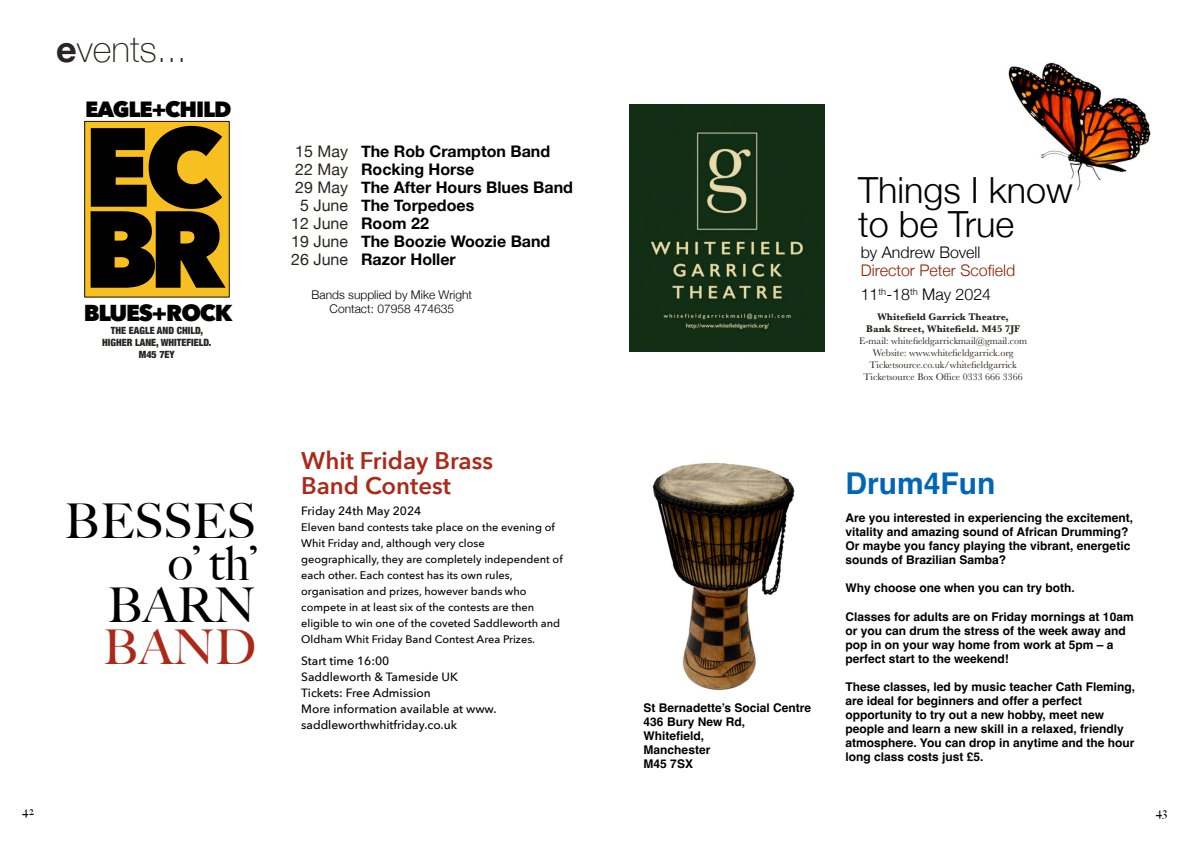
<style>
.page{position:relative;width:1191px;height:842px;background:#fff}
.page>*{position:absolute;margin:0;border:0;box-sizing:border-box;transform-origin:0 0}
.t1{font:800 111px "Avenir Next";color:#000}
.t2{font:800 108px "Avenir Next";color:#000}
.t3{font:500 48px/42px "Big Caslon";color:#000;text-align:right}
.t4{font:500 48px "Big Caslon";color:#ab2919}
.t5{font:300 36px/34px "Helvetica Neue";color:#000}
.t6{font:100 36px "Helvetica Neue";color:#292522}
.t7{font:700 30px "Helvetica";color:#0066b5}
.t8{font:600 24px/25px "Avenir Next";color:#ab2919}
.t9{font:800 23px "Avenir Next";letter-spacing:-.05em;color:#000}
.t10{font:800 22px "Avenir Next";letter-spacing:-.05em;color:#000}
.t11{font:700 16px/18px "Helvetica Neue";color:#000}
.t12{font:16px/18px "Helvetica Neue";color:#292522;text-align:center}
.t13{font:300 16px/24px "Helvetica Neue";color:#8f1e00}
.t14{font:300 16px "Helvetica Neue";color:#000}
.t15{font:700 12px/14px "Helvetica";color:#000}
.t16{font:500 12px/16px "Avenir Next";color:#000}
.t17{font:300 12px/14px "Helvetica Neue";color:#010101;text-align:center}
.t18{font:500 12px "Big Caslon";color:#000}
.t19{font:500 11px/16px "Avenir Next";color:#000}
.t20{font:10px/12px "Baskerville";color:#292522;text-align:center}
.t21{font:700 10px/12px "Baskerville";color:#292522;text-align:center}
.t22{font:900 condensed 10px/12px "Helvetica Neue";color:#292522;text-align:center}
.s1{font-weight:700}
.s2{color:#000}
</style>
<div class="page">
<div style="left:84px;top:121px;width:145px;height:176px;background:#f7bf20;border:1px solid #150c0c"></div>
<img style="left:629px;top:104px;width:195px;height:248px">
<svg style="left:1008px;top:62px;width:143px;height:129px"></svg>
<svg style="left:652px;top:462px;width:143px;height:229px"></svg>
<h3 class="t6" style="left:56px;top:28px;width:132px"><span class="s1">e</span>vents...</h3>
<h3 class="t10" style="left:85px;top:95px;width:148px">EAGLE+CHILD</h3>
<h1 class="t1" style="left:83px;top:96px;width:140px">EC</h1>
<h2 class="t2" style="left:83px;top:180px;width:144px">BR</h2>
<h3 class="t9" style="left:84px;top:298px;width:150px">BLUES+ROCK</h3>
<p class="t22" style="left:102px;top:324px;width:111px">THE EAGLE AND CHILD,<br>HIGHER LANE, WHITEFIELD.<br>M45 7EY</p>
<h3 class="t11" style="left:361px;top:142px;width:213px">The Rob Crampton Band<br>Rocking Horse<br>The After Hours Blues Band<br>The Torpedoes<br>Room 22<br>The Boozie Woozie Band<br>Razor Holler</h3>
<h3 class="t12" style="left:291px;top:142px;width:58px">15 May<br>22 May<br>29 May<br>5 June<br>12 June<br>19 June<br>26 June</h3>
<p class="t17" style="left:312px;top:287px;width:162px">Bands supplied by Mike Wright<br>Contact: 07958 474635</p>
<h3 class="t3" style="left:65px;top:505px;width:193px">BESSES o’ th’<br>BARN</h3>
<h3 class="t4" style="left:103px;top:629px;width:154px">BAND</h3>
<h3 class="t8" style="left:301px;top:449px;width:193px">Whit Friday Brass<br>Band Contest</h3>
<p class="t16" style="left:301px;top:504px;width:122px">Friday 24th May 2024</p>
<p class="t19" style="left:301px;top:520px;width:263px">Eleven band contests take place on the evening of Whit Friday and, although very close geographically, they are completely independent of each other. Each contest has its own rules, organisation and prizes, however bands who compete in at least six of the contests are then eligible to win one of the coveted Saddleworth and Oldham Whit Friday Band Contest Area Prizes.</p>
<p class="t16" style="left:301px;top:654px;width:197px">Start time 16:00<br>Saddleworth &amp; Tameside UK<br>Tickets: Free Admission<br>More information available at www. saddleworthwhitfriday.co.uk</p>
<h3 class="t5" style="left:858px;top:172px;width:216px">Things I know to be True</h3>
<h3 class="t14" style="left:860px;top:243px;width:121px">by Andrew Bovell</h3>
<h3 class="t13" style="left:860px;top:258px;width:156px">Director Peter Scofield<br><span class="s2">11</span><sup>th</sup><span class="s2">-18</span><sup>th</sup> <span class="s2">May 2024</span></h3>
<p class="t21" style="left:866px;top:311px;width:155px">Whitefield Garrick Theatre,<br>Bank Street, Whitefield. M45 7JF</p>
<p class="t20" style="left:859px;top:335px;width:169px">E-mail: whitefieldgarrickmail@gmail.com Website: www.whitefieldgarrick.org Ticketsource.co.uk/whitefieldgarrick Ticketsource Box Office 0333 666 3366</p>
<p class="t15" style="left:643px;top:701px;width:169px">St Bernadette’s Social Centre<br>436 Bury New Rd,<br>Whitefield,<br>Manchester<br>M45 7SX</p>
<h3 class="t7" style="left:845px;top:472px;width:152px">Drum4Fun</h3>
<p class="t15" style="left:845px;top:512px;width:289px">Are you interested in experiencing the excitement, vitality and amazing sound of African Drumming?<br>Or maybe you fancy playing the vibrant, energetic sounds of Brazilian Samba?</p>
<p class="t15" style="left:845px;top:582px;width:231px">Why choose one when you can try both.</p>
<p class="t15" style="left:845px;top:610px;width:290px">Classes for adults are on Friday mornings at 10am or you can drum the stress of the week away and pop in on your way home from work at 5pm – a perfect start to the weekend!</p>
<p class="t15" style="left:845px;top:680px;width:291px">These classes, led by music teacher Cath Fleming, are ideal for beginners and offer a perfect opportunity to try out a new hobby, meet new people and learn a new skill in a relaxed, friendly atmosphere. You can drop in anytime and the hour long class costs just £5.</p>
<p class="t18" style="left:22px;top:806px;width:13px">42</p>
<p class="t18" style="left:1155px;top:807px;width:13px">43</p>
</div>
